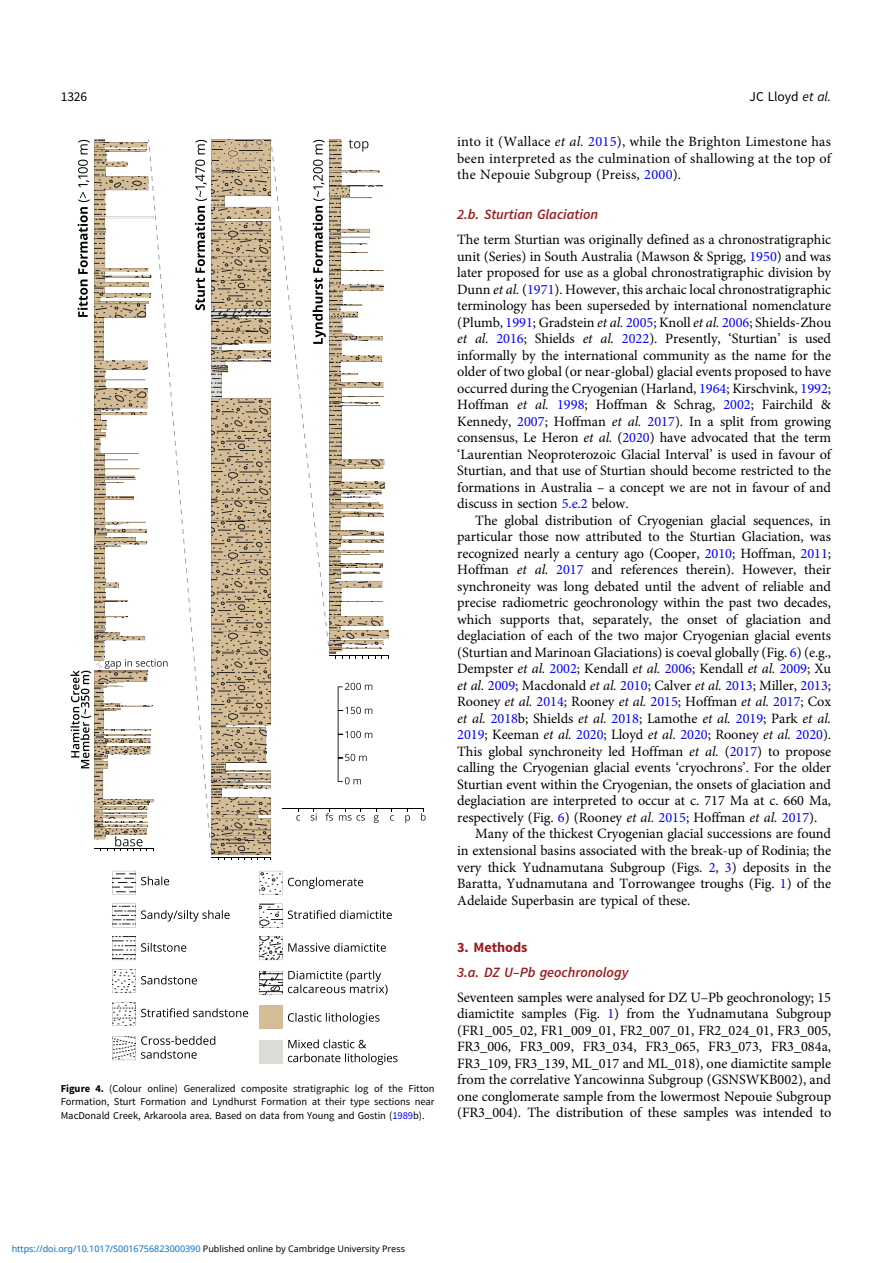
<style>
.page{position:relative;width:894px;height:1263px;background:#fff}
.page>*{position:absolute;margin:0;border:0;box-sizing:border-box;transform-origin:0 0}
.t1{font:14.25px/16.5px "Adv OT1 ef 757 c 0";color:#000;text-align:justify}
.t2{font:14.25px "Adv OT28 ad 7737.I";color:#991b1e}
.t3{font:14.25px "Adv O Ta 42 dc 7 d 3.B";color:#991b1e}
.t4{font:13.5px "Adv OT0 e 40 dc 65";color:#000}
.t5{font:10.5px/13.5px "Adv OT0 e 40 dc 65";color:#000;text-align:justify}
.t6{font:9px "Noto Sans";color:#0172cf}
.s1{font-family:"Adv O Tcabc 3928.I"}
.s2{font-family:"Adv O Ta 42 dc 7 d 3.B"}
.s3{color:#00f}
.s4{font-family:"Adv OT7 d 6 df 7 ab.I"}
.s5{font-style:inherit}
.s6{color:#000}
</style>
<div class="page">
<div style="left:259px;top:1005px;width:23px;height:24px;background:#d4bd96"></div>
<svg style="left:288px;top:1013px;width:91px;height:11px"></svg>
<div style="left:259px;top:1040px;width:23px;height:23px;background:#dcdcd7"></div>
<svg style="left:288px;top:1039px;width:109px;height:26px"></svg>
<svg style="left:112px;top:871px;width:57px;height:23px"></svg>
<svg style="left:112px;top:904px;width:117px;height:24px"></svg>
<svg style="left:112px;top:936px;width:74px;height:24px"></svg>
<svg style="left:112px;top:969px;width:85px;height:24px"></svg>
<svg style="left:112px;top:1002px;width:136px;height:24px"></svg>
<svg style="left:112px;top:1036px;width:103px;height:25px"></svg>
<svg style="left:259px;top:871px;width:104px;height:24px"></svg>
<svg style="left:259px;top:904px;width:132px;height:24px"></svg>
<svg style="left:259px;top:936px;width:127px;height:24px"></svg>
<svg style="left:259px;top:970px;width:128px;height:25px"></svg>
<svg style="left:70px;top:139px;width:355px;height:721px"></svg>
<p class="t4" style="left:61px;top:92px;width:28px">1326</p>
<p class="t4" style="left:749px;top:92px;width:83px">JC Lloyd <span class="s1">et al.</span></p>
<p class="t5" style="left:61px;top:1082px;width:375px"><span class="s2">Figure 4.</span> (Colour online) Generalized composite stratigraphic log of the Fitton Formation, Sturt Formation and Lyndhurst Formation at their type sections near MacDonald Creek, Arkaroola area. Based on data from Young and Gostin (<span class="s3">1989</span>b).</p>
<p class="t1" style="left:457px;top:135px;width:375px">into it (Wallace <span class="s4">et al.</span> <span class="s3">2015</span>), while the Brighton Limestone has been interpreted as the culmination of shallowing at the top of the Nepouie Subgroup (Preiss, <span class="s3">2000</span>).</p>
<p class="t2" style="left:457px;top:209px;width:142px">2.b. Sturtian Glaciation</p>
<p class="t1" style="left:457px;top:233px;width:375px">The term Sturtian was originally defined as a chronostratigraphic unit (Series) in South Australia (Mawson &amp; Sprigg, <span class="s3">1950</span>) and was later proposed for use as a global chronostratigraphic division by Dunn <span class="s4">et al.</span> (<span class="s3">1971</span>). However, this archaic local chronostratigraphic terminology has been superseded by international nomenclature (Plumb, <span class="s3">1991</span>; Gradstein <span class="s4">et al.</span> <span class="s3">2005</span>; Knoll <span class="s4">et al.</span> <span class="s3">2006</span>; Shields-Zhou <span class="s4">et al.</span> <span class="s3">2016</span>; Shields <span class="s4">et al.</span> <span class="s3">2022</span>). Presently, <span class="s5">‘</span>Sturtian<span class="s5">’</span> is used informally by the international community as the name for the older of two global (or near-global) glacial events proposed to have occurred during the Cryogenian (Harland, <span class="s3">1964</span>; Kirschvink, <span class="s3">1992</span>; Hoffman <span class="s4">et al.</span> <span class="s3">1998</span>; Hoffman &amp; Schrag, <span class="s3">2002</span>; Fairchild &amp; Kennedy, <span class="s3">2007</span>; Hoffman <span class="s4">et al.</span> <span class="s3">2017</span>). In a split from growing consensus, Le Heron <span class="s4">et al.</span> (<span class="s3">2020</span>) have advocated that the term <span class="s5">‘</span>Laurentian Neoproterozoic Glacial Interval<span class="s5">’</span> is used in favour of Sturtian, and that use of Sturtian should become restricted to the formations in Australia <span class="s5">–</span> a concept we are not in favour of and discuss in section <span class="s3">5.e.2</span> below.</p>
<p class="t1" style="left:475px;top:513px;width:357px">The global distribution of Cryogenian glacial sequences, in</p>
<p class="t1" style="left:457px;top:530px;width:375px">particular those now attributed to the Sturtian Glaciation, was</p>
<p class="t1" style="left:457px;top:546px;width:375px">recognized nearly a century ago (Cooper, <span class="s3">2010</span>; Hoffman, <span class="s3">2011</span>;</p>
<p class="t1" style="left:457px;top:563px;width:375px">Hoffman <span class="s4">et al.</span> <span class="s3">2017</span> and references therein). However, their</p>
<p class="t1" style="left:457px;top:579px;width:375px">synchroneity was long debated until the advent of reliable and</p>
<p class="t1" style="left:457px;top:596px;width:375px">precise radiometric geochronology within the past two decades,</p>
<p class="t1" style="left:457px;top:612px;width:375px">which supports that, separately, the onset of glaciation and</p>
<p class="t1" style="left:457px;top:629px;width:375px">deglaciation of each of the two major Cryogenian glacial events</p>
<p class="t1" style="left:457px;top:645px;width:375px">(Sturtian and Marinoan Glaciations) is coeval globally (Fig. <span class="s3">6</span>) (e.g.,</p>
<p class="t1" style="left:457px;top:662px;width:375px">Dempster <span class="s4">et al.</span> <span class="s3">2002</span>; Kendall <span class="s4">et al.</span> <span class="s3">2006</span>; Kendall <span class="s4">et al.</span> <span class="s3">2009</span>; Xu</p>
<p class="t1" style="left:457px;top:678px;width:375px"><span class="s4">et al.</span> <span class="s3">2009</span>; Macdonald <span class="s4">et al.</span> <span class="s3">2010</span>; Calver <span class="s4">et al.</span> <span class="s3">2013</span>; Miller, <span class="s3">2013</span>;</p>
<p class="t1" style="left:457px;top:695px;width:375px">Rooney <span class="s4">et al.</span> <span class="s3">2014</span>; Rooney <span class="s4">et al.</span> <span class="s3">2015</span>; Hoffman <span class="s4">et al.</span> <span class="s3">2017</span>; Cox</p>
<p class="t1" style="left:457px;top:711px;width:375px"><span class="s4">et al.</span> <span class="s3">2018</span>b; Shields <span class="s4">et al.</span> <span class="s3">2018</span>; Lamothe <span class="s4">et al.</span> <span class="s3">2019</span>; Park <span class="s4">et al.</span></p>
<p class="t1" style="left:457px;top:728px;width:375px"><span class="s3">2019</span>; Keeman <span class="s4">et al.</span> <span class="s3">2020</span>; Lloyd <span class="s4">et al.</span> <span class="s3">2020</span>; Rooney <span class="s4">et al.</span> <span class="s3">2020</span>).</p>
<p class="t1" style="left:457px;top:744px;width:375px">This global synchroneity led Hoffman <span class="s4">et al.</span> (<span class="s3">2017</span>) to propose</p>
<p class="t1" style="left:457px;top:761px;width:375px">calling the Cryogenian glacial events <span class="s5">‘</span>cryochrons<span class="s5">’</span>. For the older</p>
<p class="t1" style="left:457px;top:777px;width:375px">Sturtian event within the Cryogenian, the onsets of glaciation and</p>
<p class="t1" style="left:457px;top:794px;width:375px">deglaciation are interpreted to occur at c. 717 Ma at c. 660 Ma,</p>
<p class="t1" style="left:457px;top:810px;width:361px">respectively (Fig. <span class="s3">6</span>) (Rooney <span class="s4">et al.</span> <span class="s3">2015</span>; Hoffman <span class="s4">et al.</span> <span class="s3">2017</span>).</p>
<p class="t1" style="left:475px;top:827px;width:357px">Many of the thickest Cryogenian glacial successions are found</p>
<p class="t1" style="left:457px;top:843px;width:375px">in extensional basins associated with the break-up of Rodinia; the</p>
<p class="t1" style="left:457px;top:860px;width:375px">very thick Yudnamutana Subgroup (Figs. <span class="s3">2</span>, <span class="s3">3</span>) deposits in the</p>
<p class="t1" style="left:457px;top:876px;width:375px">Baratta, Yudnamutana and Torrowangee troughs (Fig. <span class="s3">1</span>) of the</p>
<p class="t1" style="left:457px;top:893px;width:234px">Adelaide Superbasin are typical of these.</p>
<p class="t3" style="left:457px;top:942px;width:72px">3. Methods</p>
<p class="t2" style="left:457px;top:967px;width:173px">3.a. DZ U<span class="s5">–</span>Pb geochronology</p>
<p class="t1" style="left:457px;top:990px;width:375px">Seventeen samples were analysed for DZ U<span class="s5">–</span>Pb geochronology; 15 diamictite samples (Fig. <span class="s3">1</span>) from the Yudnamutana Subgroup (FR1_005_02, FR1_009_01, FR2_007_01, FR2_024_01, FR3_005, FR3_006, FR3_009, FR3_034, FR3_065, FR3_073, FR3_084a, FR3_109, FR3_139, ML_017 and ML_018), one diamictite sample from the correlative Yancowinna Subgroup (GSNSWKB002), and one conglomerate sample from the lowermost Nepouie Subgroup (FR3_004). The distribution of these samples was intended to</p>
<p class="t6" style="left:12px;top:1243px;width:394px">https://doi.org/10.1017/S0016756823000390 <span class="s6">Published online by Cambridge University Press</span></p>
</div>
